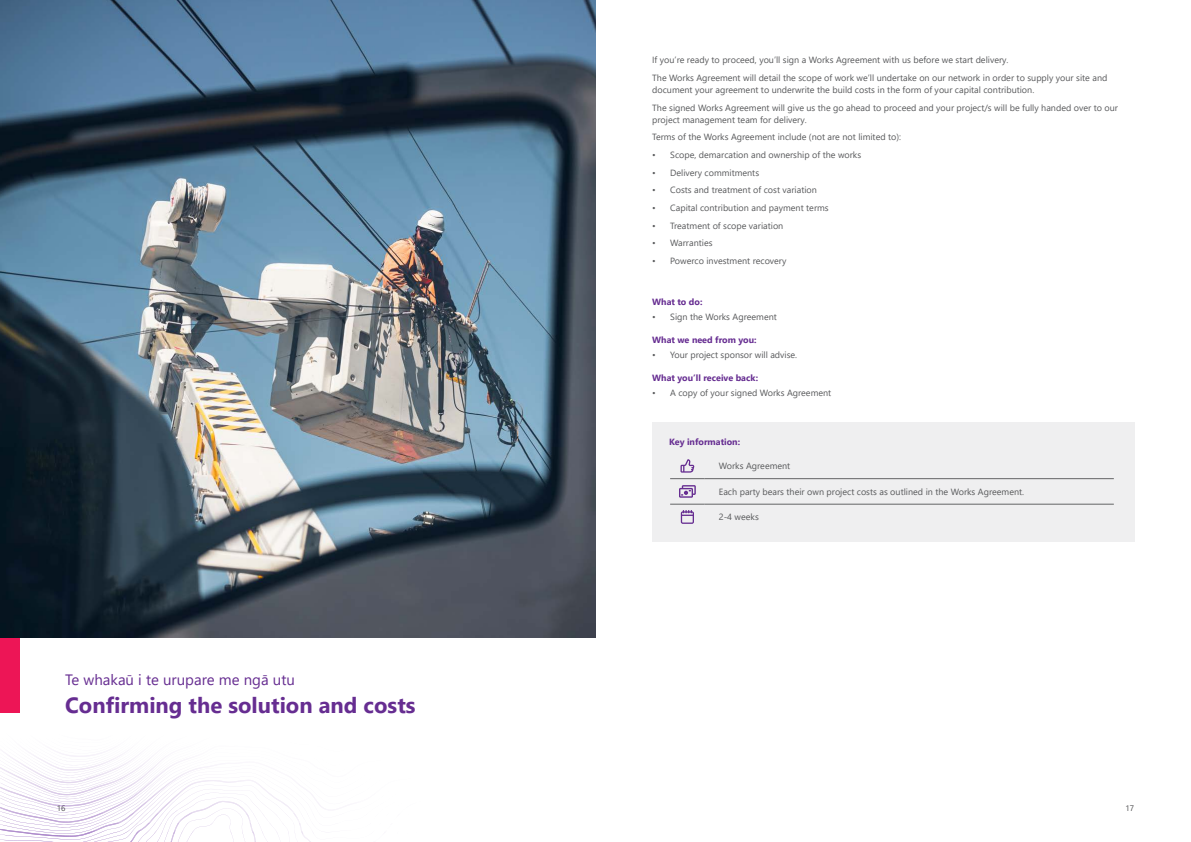
<style>
.page{position:relative;width:1191px;height:842px;background:#fff}
.page>*{position:absolute;margin:0;border:0;box-sizing:border-box;transform-origin:0 0}
.t1{font:700 22px "Segoe UI";color:#662d91}
.t2{font:15px "Segoe UI";color:#662d91}
.t3{font:9px/17.7px "Segoe UI";color:#58595b}
.t4{font:700 9px "Segoe UI";color:#662d91}
.t5{font:8px "Segoe UI";color:#4d4d4f}
</style>
<div class="page">
<div style="left:0;top:637px;width:20px;height:76px;background:#ed1556"></div>
<svg style="left:0;top:752px;width:323px;height:90px"></svg>
<div style="left:652px;top:423px;width:482px;height:119px;background:#efeff0"></div>
<hr style="left:670px;top:478px;width:34px;height:1px;background:#636466">
<hr style="left:704px;top:478px;width:409px;height:1px;background:#636466">
<hr style="left:670px;top:504px;width:34px;height:1px;background:#636466">
<hr style="left:704px;top:504px;width:409px;height:1px;background:#636466">
<svg style="left:680px;top:459px;width:14px;height:14px"></svg>
<svg style="left:679px;top:485px;width:17px;height:13px"></svg>
<svg style="left:681px;top:510px;width:13px;height:14px"></svg>
<img style="left:0;top:0;width:595px;height:637px">
<p class="t3" style="left:652px;top:50px;width:457px">If you’re ready to proceed, you’ll sign a Works Agreement with us before we start delivery.<br>The Works Agreement will detail the scope of work we’ll undertake on our network in order to supply your site and</p>
<p class="t3" style="left:652px;top:80px;width:467px">document your agreement to underwrite the build costs in the form of your capital contribution.<br>The signed Works Agreement will give us the go ahead to proceed and your project/s will be fully handed over to our</p>
<p class="t3" style="left:652px;top:110px;width:250px">project management team for delivery.<br>Terms of the Works Agreement include (not are not limited to):</p>
<p class="t3" style="left:652px;top:145px;width:210px">• Scope, demarcation and ownership of the works</p>
<p class="t3" style="left:652px;top:163px;width:108px">• Delivery commitments</p>
<p class="t3" style="left:652px;top:180px;width:166px">• Costs and treatment of cost variation</p>
<p class="t3" style="left:652px;top:198px;width:178px">• Capital contribution and payment terms</p>
<p class="t3" style="left:652px;top:216px;width:133px">• Treatment of scope variation</p>
<p class="t3" style="left:652px;top:233px;width:62px">• Warranties</p>
<p class="t3" style="left:652px;top:251px;width:136px">• Powerco investment recovery</p>
<p class="t4" style="left:652px;top:293px;width:52px">What to do:</p>
<p class="t3" style="left:652px;top:307px;width:126px">• Sign the Works Agreement</p>
<p class="t4" style="left:652px;top:331px;width:106px">What we need from you:</p>
<p class="t3" style="left:652px;top:345px;width:146px">• Your project sponsor will advise.</p>
<p class="t4" style="left:652px;top:370px;width:107px">What you’ll receive back:</p>
<p class="t3" style="left:652px;top:383px;width:181px">• A copy of your signed Works Agreement</p>
<p class="t4" style="left:669px;top:434px;width:73px">Key information:</p>
<h2 class="t2" style="left:65px;top:665px;width:231px">Te whakaū i te urupare me ngā utu</h2>
<h1 class="t1" style="left:65px;top:684px;width:352px">Confirming the solution and costs</h1>
<p class="t3" style="left:719px;top:456px;width:73px">Works Agreement</p>
<p class="t3" style="left:719px;top:482px;width:307px">Each party bears their own project costs as outlined in the Works Agreement.</p>
<p class="t3" style="left:719px;top:507px;width:41px">2-4 weeks</p>
<p class="t5" style="left:57px;top:801px;width:10px">16</p>
<p class="t5" style="left:1125px;top:801px;width:10px">17</p>
</div>
